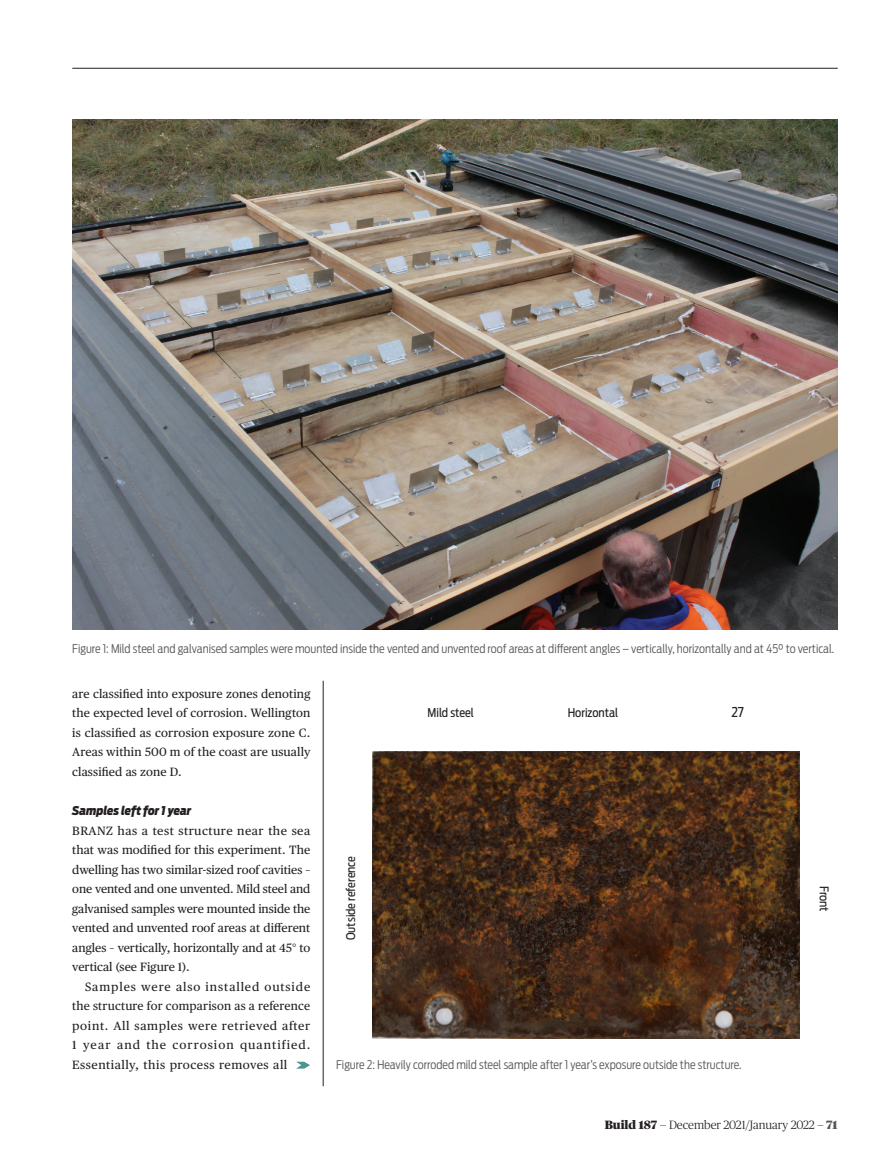
<style>
.page{position:relative;width:893px;height:1170px;background:#fff}
.page>*{position:absolute;margin:0;border:0;box-sizing:border-box;transform-origin:0 0}
.Body_sans_serif{font:13.5px "Antenna Cond";color:#231f20}
.Departments_-_para_a{font:12px/19.5px "Publico Text";letter-spacing:.02em;color:#231f20;text-align:justify}
.Departments_-_para_F{font:12px/19.5px "Publico Text";color:#231f20;text-align:justify}
.Body_sans_serif-2{font:12px "Antenna Cond";color:#231f20}
.t1{font:300 12px "Publico";color:#231f20}
.Departments_-_Subhea{font:italic 900 12px "Antenna Cond";color:#231f20}
.Department_-_caption{font:300 11.85px "Antenna Cond";color:#57585a}
.s1{font-weight:900}
.s2{font-weight:900;color:#545557}
</style>
<div class="page">
<hr style="left:72px;top:68px;width:766px;height:1px;background:#231f20">
<hr style="left:323px;top:680px;width:1px;height:406px;background:#231f20">
<svg style="left:296px;top:1061px;width:14px;height:7px"></svg>
<img style="left:72px;top:119px;width:765px;height:510px">
<img style="left:373px;top:751px;width:427px;height:287px">
<p class="Department_-_caption" style="left:72px;top:641px;width:763px">Figure 1: Mild steel and galvanised samples were mounted inside the vented and unvented roof areas at different angles – vertically, horizontally and at 45° to vertical.</p>
<p class="Departments_-_para_a" style="left:72px;top:683px;width:240px">are classified into exposure zones denoting the expected level of corrosion. Wellington is classified as corrosion exposure zone C.<br>Areas within 500 m of the coast are usually classified as zone D.</p>
<p class="Departments_-_Subhea" style="left:72px;top:803px;width:120px">Samples left for 1 year</p>
<p class="Departments_-_para_F" style="left:72px;top:819px;width:240px">BRANZ has a test structure near the sea that was modified for this experiment. The dwelling has two similar-sized roof cavities – one vented and one unvented. Mild steel and galvanised samples were mounted inside the vented and unvented roof areas at different angles – vertically, horizontally and at 45° to vertical (see Figure 1).</p>
<p class="Departments_-_para_a" style="left:72px;top:975px;width:240px;text-indent:13px">Samples were also installed outside the structure for comparison as a reference point. All samples were retrieved after 1 year and the corrosion quantified.<br>Essentially, this process removes all</p>
<p class="Body_sans_serif-2" style="left:344px;top:940px;width:86px;rotate:-90deg">Outside reference</p>
<p class="Body_sans_serif-2" style="left:428px;top:706px;width:48px">Mild steel</p>
<p class="Body_sans_serif-2" style="left:568px;top:706px;width:52px">Horizontal</p>
<p class="Body_sans_serif" style="left:731px;top:704px;width:14px">27</p>
<p class="Department_-_caption" style="left:336px;top:1057px;width:407px">Figure 2: Heavily corroded mild steel sample after 1 year’s exposure outside the structure.</p>
<p class="Body_sans_serif-2" style="left:831px;top:885px;width:28px;rotate:90deg">Front</p>
<p class="t1" style="left:605px;top:1117px;width:235px"><span class="s1">Build 187</span> — December 2021/January 2022 — <span class="s2">71</span></p>
</div>
